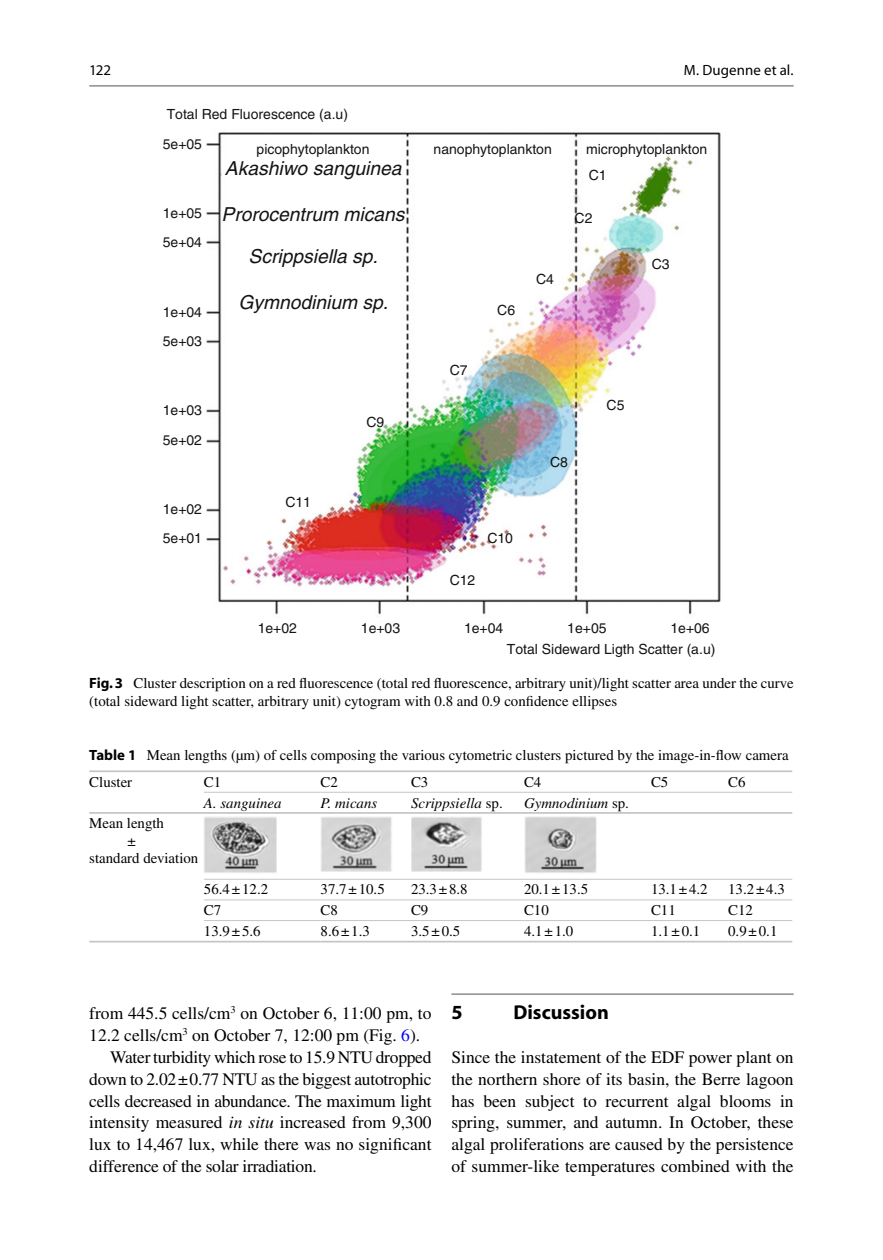
<style>
.page{position:relative;width:883px;height:1260px;background:#fff}
.page>*{position:absolute;margin:0;border:0;box-sizing:border-box;transform-origin:0 0}
.t1{font:700 20.12px "Ysnlpf Mcfwdf Myriad";color:#000}
.t2{font:italic 19.25px/42.4px "Qgfxqv Kgxmlw Helvetica";color:#131413;text-align:center}
.t3{font:17.5px/21.9px "Jplsvq Bmkkcc Times";color:#000;text-align:justify}
.t4{font:14.88px/17.5px "Jplsvq Bmkkcc Times";color:#000}
.t5{font:italic 14.88px "Kqspss Tsntkd Times";color:#000}
.t6{font:14.88px "Tgmrnn Rwyqqs Myriad";letter-spacing:.01em;color:#000}
.t7{font:14px/25.4px "Bstvpf Krxsrc Helvetica";color:#131413}
.s1{font-family:"Ysnlpf Mcfwdf Myriad";font-weight:700}
.s2{font-family:"Jplsvq Bmkkcc Times";font-style:normal}
.s3{color:#0000fa}
.s4{font-family:"Kqspss Tsntkd Times";font-style:italic}
</style>
<div class="page">
<hr style="left:451px;top:993px;width:343px;height:2px;background:#9c9c9c">
<img style="left:207px;top:132px;width:513px;height:483px">
<hr style="left:89px;top:770px;width:703px;height:2px;background:#c5c6c6">
<hr style="left:321px;top:792px;width:471px;height:1px;background:#c5c6c6">
<hr style="left:321px;top:879px;width:471px;height:1px;background:#c5c6c6">
<hr style="left:321px;top:899px;width:471px;height:1px;background:#c5c6c6">
<hr style="left:204px;top:792px;width:117px;height:1px;background:#c5c6c6">
<hr style="left:204px;top:879px;width:117px;height:1px;background:#c5c6c6">
<hr style="left:204px;top:899px;width:117px;height:1px;background:#c5c6c6">
<hr style="left:651px;top:920px;width:77px;height:1px;background:#c5c6c6">
<hr style="left:651px;top:941px;width:77px;height:2px;background:#c5c6c6">
<hr style="left:524px;top:920px;width:127px;height:1px;background:#c5c6c6">
<hr style="left:524px;top:941px;width:127px;height:2px;background:#c5c6c6">
<hr style="left:411px;top:920px;width:113px;height:1px;background:#c5c6c6">
<hr style="left:411px;top:941px;width:113px;height:2px;background:#c5c6c6">
<hr style="left:321px;top:920px;width:90px;height:1px;background:#c5c6c6">
<hr style="left:321px;top:941px;width:90px;height:2px;background:#c5c6c6">
<hr style="left:204px;top:920px;width:117px;height:1px;background:#c5c6c6">
<hr style="left:204px;top:941px;width:117px;height:2px;background:#c5c6c6">
<hr style="left:728px;top:920px;width:64px;height:1px;background:#c5c6c6">
<hr style="left:728px;top:941px;width:64px;height:2px;background:#c5c6c6">
<hr style="left:89px;top:941px;width:115px;height:2px;background:#c5c6c6">
<hr style="left:204px;top:812px;width:588px;height:2px;background:#c5c6c6">
<hr style="left:89px;top:812px;width:115px;height:2px;background:#c5c6c6">
<img style="left:204px;top:817px;width:72px;height:56px">
<img style="left:321px;top:817px;width:71px;height:55px">
<img style="left:411px;top:817px;width:71px;height:55px">
<img style="left:524px;top:817px;width:73px;height:56px">
<hr style="left:89px;top:85px;width:705px;height:2px;background:#9c9c9c">
<p class="t6" style="left:89px;top:64px;width:23px">122</p>
<p class="t6" style="left:684px;top:64px;width:111px">M. Dugenne et al.</p>
<p class="t7" style="left:167px;top:103px;width:183px">Total Red Fluorescence (a.u)</p>
<p class="t7" style="left:257px;top:138px;width:114px">picophytoplankton</p>
<p class="t7" style="left:434px;top:138px;width:120px">nanophytoplankton</p>
<p class="t7" style="left:586px;top:138px;width:123px">microphytoplankton<br>C1</p>
<p class="t7" style="left:575px;top:207px;width:19px">C2</p>
<p class="t7" style="left:652px;top:252px;width:19px">C3</p>
<p class="t7" style="left:536px;top:268px;width:19px">C4</p>
<p class="t7" style="left:497px;top:299px;width:19px">C6</p>
<p class="t7" style="left:163px;top:133px;width:41px">5e+05</p>
<p class="t2" style="left:225px;top:148px;width:178px">Akashiwo sanguinea</p>
<p class="t2" style="left:222px;top:194px;width:184px">Prorocentrum micans<br>Scrippsiella sp.</p>
<p class="t2" style="left:238px;top:282px;width:151px">Gymnodinium sp.</p>
<p class="t7" style="left:163px;top:202px;width:41px">1e+05</p>
<p class="t7" style="left:163px;top:231px;width:41px">5e+04</p>
<p class="t7" style="left:163px;top:301px;width:41px">1e+04</p>
<p class="t7" style="left:163px;top:330px;width:41px">5e+03</p>
<p class="t7" style="left:163px;top:399px;width:41px">1e+03</p>
<p class="t7" style="left:163px;top:429px;width:41px">5e+02</p>
<p class="t7" style="left:163px;top:497px;width:41px">1e+02</p>
<p class="t7" style="left:163px;top:527px;width:41px">5e+01</p>
<p class="t7" style="left:285px;top:491px;width:27px">C11</p>
<p class="t7" style="left:258px;top:616px;width:41px">1e+02</p>
<p class="t7" style="left:366px;top:410px;width:19px">C9</p>
<p class="t7" style="left:361px;top:616px;width:41px">1e+03</p>
<p class="t7" style="left:450px;top:359px;width:19px">C7</p>
<p class="t7" style="left:450px;top:569px;width:27px">C12</p>
<p class="t7" style="left:487px;top:527px;width:27px">C10</p>
<p class="t7" style="left:464px;top:616px;width:41px">1e+04</p>
<p class="t7" style="left:550px;top:451px;width:19px">C8</p>
<p class="t7" style="left:607px;top:394px;width:19px">C5</p>
<p class="t7" style="left:567px;top:616px;width:41px">1e+05</p>
<p class="t7" style="left:670px;top:616px;width:41px">1e+06</p>
<p class="t7" style="left:507px;top:637px;width:210px">Total Sideward Ligth Scatter (a.u)</p>
<p class="t4" style="left:89px;top:676px;width:706px"><span class="s1">Fig. 3</span> Cluster description on a red fluorescence (total red fluorescence, arbitrary unit)/light scatter area under the curve (total sideward light scatter, arbitrary unit) cytogram with 0.8 and 0.9 confidence ellipses</p>
<p class="t4" style="left:89px;top:743px;width:701px;line-height:26.9px"><span class="s1">Table 1</span> Mean lengths (µm) of cells composing the various cytometric clusters pictured by the image-in-flow camera<br>Cluster</p>
<p class="t4" style="left:204px;top:775px;width:19px">C1</p>
<p class="t4" style="left:321px;top:775px;width:19px">C2</p>
<p class="t4" style="left:411px;top:775px;width:19px">C3</p>
<p class="t4" style="left:524px;top:775px;width:19px">C4</p>
<p class="t4" style="left:651px;top:775px;width:19px">C5</p>
<p class="t4" style="left:728px;top:775px;width:19px">C6</p>
<p class="t5" style="left:204px;top:797px;width:79px">A. sanguinea</p>
<p class="t5" style="left:321px;top:797px;width:58px">P. micans</p>
<p class="t5" style="left:411px;top:797px;width:93px">Scrippsiella <span class="s2">sp.</span></p>
<p class="t5" style="left:524px;top:797px;width:106px">Gymnodinium <span class="s2">sp.</span></p>
<p class="t4" style="left:89px;top:816px;width:76px">Mean length</p>
<p class="t4" style="left:128px;top:833px;width:10px">±</p>
<p class="t4" style="left:89px;top:851px;width:111px">standard deviation</p>
<p class="t4" style="left:204px;top:882px;width:66px">56.4 ± 12.2</p>
<p class="t4" style="left:321px;top:882px;width:66px">37.7 ± 10.5</p>
<p class="t4" style="left:411px;top:882px;width:58px">23.3 ± 8.8</p>
<p class="t4" style="left:524px;top:882px;width:66px">20.1 ± 13.5</p>
<p class="t4" style="left:651px;top:882px;width:58px">13.1 ± 4.2</p>
<p class="t4" style="left:728px;top:882px;width:58px">13.2 ± 4.3</p>
<p class="t4" style="left:204px;top:903px;width:19px">C7</p>
<p class="t4" style="left:321px;top:903px;width:19px">C8</p>
<p class="t4" style="left:411px;top:903px;width:19px">C9</p>
<p class="t4" style="left:524px;top:903px;width:26px">C10</p>
<p class="t4" style="left:651px;top:903px;width:26px">C11</p>
<p class="t4" style="left:728px;top:903px;width:26px">C12</p>
<p class="t4" style="left:204px;top:923px;width:58px">13.9 ± 5.6</p>
<p class="t4" style="left:321px;top:923px;width:51px">8.6 ± 1.3</p>
<p class="t4" style="left:411px;top:923px;width:51px">3.5 ± 0.5</p>
<p class="t4" style="left:524px;top:923px;width:51px">4.1 ± 1.0</p>
<p class="t4" style="left:651px;top:923px;width:51px">1.1 ± 0.1</p>
<p class="t4" style="left:728px;top:923px;width:51px">0.9 ± 0.1</p>
<p class="t3" style="left:89px;top:1004px;width:344px">from 445.5 cells/cm <sup>3</sup> on October 6, 11:00 pm, to</p>
<p class="t3" style="left:89px;top:1026px;width:332px">12.2 cells/cm <sup>3</sup> on October 7, 12:00 pm (Fig. <span class="s3">6</span> ).</p>
<p class="t3" style="left:110px;top:1048px;width:323px">Water turbidity which rose to 15.9 NTU dropped</p>
<p class="t3" style="left:89px;top:1070px;width:344px">down to 2.02 ± 0.77 NTU as the biggest autotrophic</p>
<p class="t3" style="left:89px;top:1091px;width:344px">cells decreased in abundance. The maximum light</p>
<p class="t3" style="left:89px;top:1113px;width:344px">intensity measured <span class="s4">in situ</span> increased from 9,300</p>
<p class="t3" style="left:89px;top:1135px;width:344px">lux to 14,467 lux, while there was no significant</p>
<p class="t3" style="left:89px;top:1157px;width:229px">difference of the solar irradiation.</p>
<p class="t1" style="left:451px;top:1005px;width:13px">5</p>
<p class="t1" style="left:513px;top:1005px;width:97px">Discussion</p>
<p class="t3" style="left:451px;top:1048px;width:344px">Since the instatement of the EDF power plant on the northern shore of its basin, the Berre lagoon has been subject to recurrent algal blooms in spring, summer, and autumn. In October, these algal proliferations are caused by the persistence of summer-like temperatures combined with the</p>
</div>
